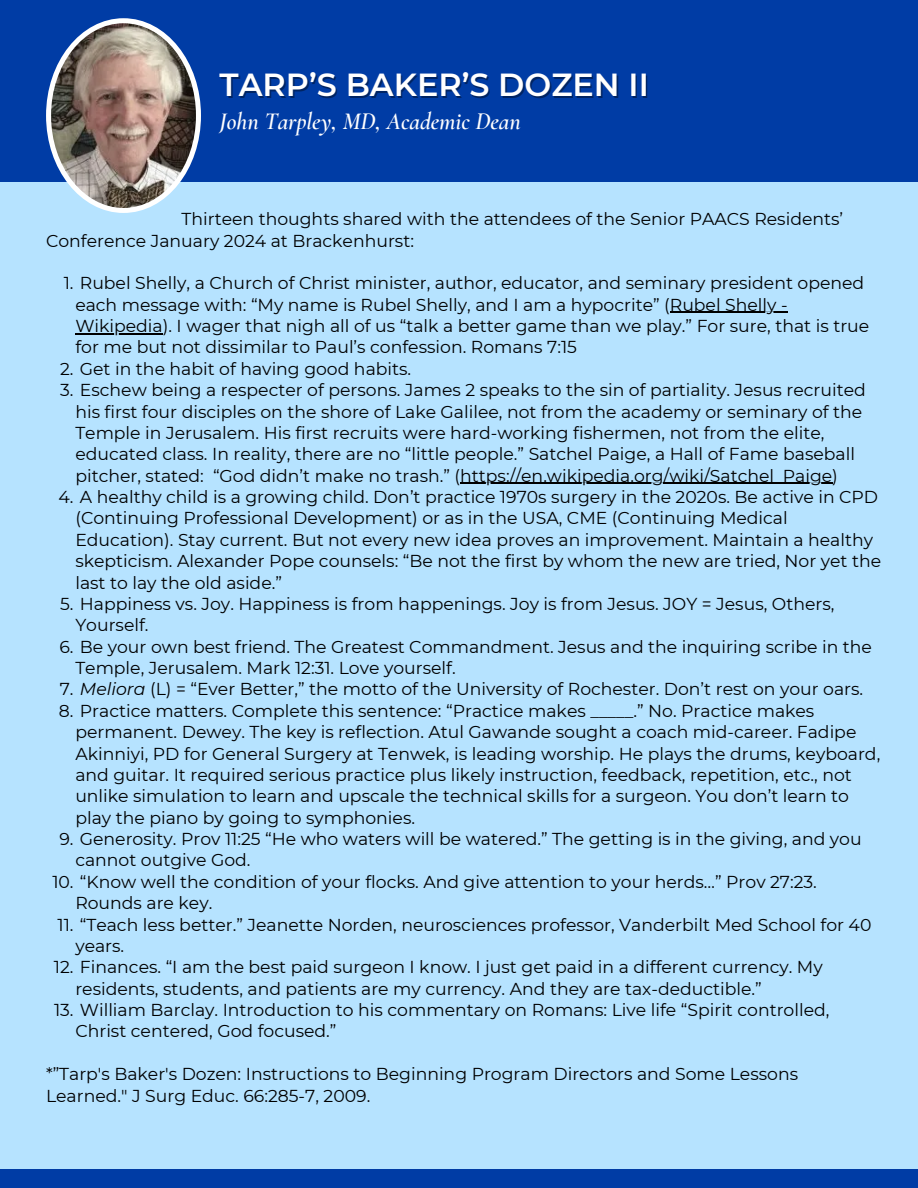
<style>
.page{position:relative;width:918px;height:1188px;background:#b6e3ff}
.page>*{position:absolute;margin:0;border:0;box-sizing:border-box;transform-origin:0 0}
.t1{font:600 31.8px "Montserrat";color:#fff}
.t2{font:italic 600 24px "Cormorant Garamond";color:#fff}
.t3{font:17.25px/21.3px "Montserrat";color:#000}
.s1{font-style:italic}
</style>
<div class="page">
<div style="left:0;top:1170px;width:918px;height:18px;background:#003ca5"></div>
<div style="left:0;top:0;width:918px;height:182px;background:#003ca5"></div>
<hr style="left:670px;top:312px;width:118px;height:1px;background:#000">
<hr style="left:75px;top:333px;width:88px;height:1px;background:#000">
<hr style="left:460px;top:483px;width:372px;height:1px;background:#000">
<svg style="left:46px;top:18px;width:155px;height:195px"></svg>
<h1 class="t1" style="left:220px;top:65px;width:431px">TARP’S BAKER’S DOZEN II</h1>
<h2 class="t2" style="left:220px;top:107px;width:303px">John Tarpley, MD, Academic Dean</h2>
<p class="t3" style="left:46px;top:208px;width:799px;text-indent:136px">Thirteen thoughts shared with the attendees of the Senior PAACS Residents’<br>Conference January 2024 at Brackenhurst:</p>
<p class="t3" style="left:75px;top:272px;width:795px;text-indent:-12px">1. Rubel Shelly, a Church of Christ minister, author, educator, and seminary president opened each message with: “My name is Rubel Shelly, and I am a hypocrite” (Rubel Shelly - Wikipedia). I wager that nigh all of us “talk a better game than we play.” For sure, that is true for me but not dissimilar to Paul’s confession. Romans 7:15</p>
<p class="t3" style="left:60px;top:358px;width:353px">2. Get in the habit of having good habits.</p>
<p class="t3" style="left:75px;top:379px;width:792px;text-indent:-15px">3. Eschew being a respecter of persons. James 2 speaks to the sin of partiality. Jesus recruited his first four disciples on the shore of Lake Galilee, not from the academy or seminary of the Temple in Jerusalem. His first recruits were hard-working fishermen, not from the elite, educated class. In reality, there are no “little people.” Satchel Paige, a Hall of Fame baseball pitcher, stated: “God didn’t make no trash.” (https://en.wikipedia.org/wiki/Satchel_Paige)</p>
<p class="t3" style="left:75px;top:486px;width:807px;text-indent:-17px">4. A healthy child is a growing child. Don’t practice 1970s surgery in the 2020s. Be active in CPD (Continuing Professional Development) or as in the USA, CME (Continuing Medical Education). Stay current. But not every new idea proves an improvement. Maintain a healthy skepticism. Alexander Pope counsels: “Be not the first by whom the new are tried, Nor yet the last to lay the old aside.”</p>
<p class="t3" style="left:75px;top:593px;width:761px;text-indent:-15px">5. Happiness vs. Joy. Happiness is from happenings. Joy is from Jesus. JOY = Jesus, Others,<br>Yourself.</p>
<p class="t3" style="left:75px;top:636px;width:798px;text-indent:-16px">6. Be your own best friend. The Greatest Commandment. Jesus and the inquiring scribe in the<br>Temple, Jerusalem. Mark 12:31. Love yourself.</p>
<p class="t3" style="left:60px;top:679px;width:805px">7. <span class="s1">Meliora</span> (L) = “Ever Better,” the motto of the University of Rochester. Don’t rest on your oars.</p>
<p class="t3" style="left:75px;top:700px;width:806px;text-indent:-16px">8. Practice matters. Complete this sentence: “Practice makes _____.” No. Practice makes permanent. Dewey. The key is reflection. Atul Gawande sought a coach mid-career. Fadipe Akinniyi, PD for General Surgery at Tenwek, is leading worship. He plays the drums, keyboard, and guitar. It required serious practice plus likely instruction, feedback, repetition, etc., not unlike simulation to learn and upscale the technical skills for a surgeon. You don’t learn to play the piano by going to symphonies.</p>
<p class="t3" style="left:75px;top:828px;width:788px;text-indent:-16px">9. Generosity. Prov 11:25 “He who waters will be watered.” The getting is in the giving, and you cannot outgive God.</p>
<p class="t3" style="left:75px;top:871px;width:743px;text-indent:-23px">10. “Know well the condition of your flocks. And give attention to your herds…” Prov 27:23.<br>Rounds are key.</p>
<p class="t3" style="left:75px;top:914px;width:798px;text-indent:-18px">11. “Teach less better.” Jeanette Norden, neurosciences professor, Vanderbilt Med School for 40 years.</p>
<p class="t3" style="left:75px;top:956px;width:749px;text-indent:-21px">12. Finances. “I am the best paid surgeon I know. I just get paid in a different currency. My residents, students, and patients are my currency. And they are tax-deductible.”</p>
<p class="t3" style="left:75px;top:999px;width:756px;text-indent:-21px">13. William Barclay. Introduction to his commentary on Romans: Live life “Spirit controlled,<br>Christ centered, God focused.”</p>
<p class="t3" style="left:46px;top:1063px;width:754px">*”Tarp's Baker's Dozen: Instructions to Beginning Program Directors and Some Lessons<br>Learned." J Surg Educ. 66:285-7, 2009.</p>
</div>
